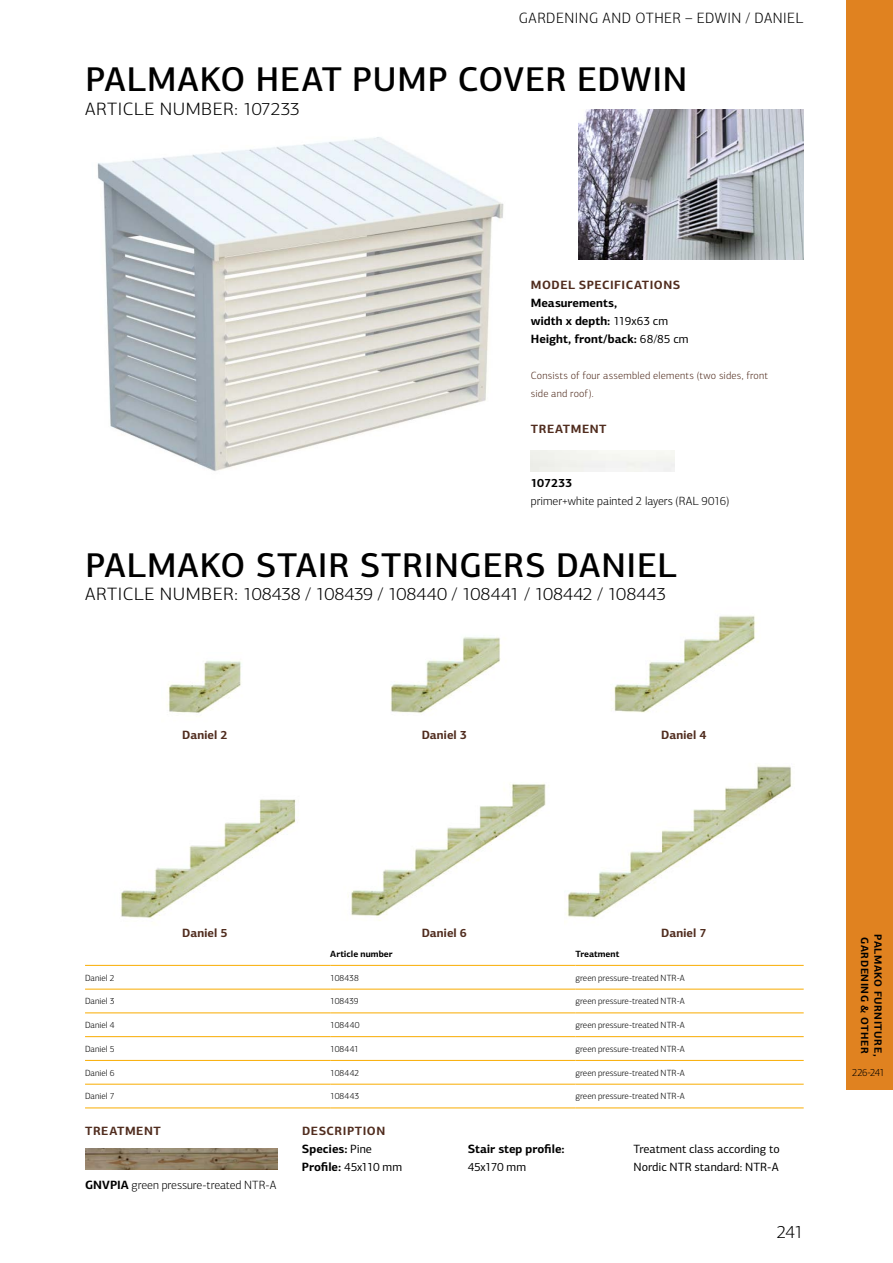
<style>
.page{position:relative;width:893px;height:1263px;background:#fff}
.page>*{position:absolute;margin:0;border:0;box-sizing:border-box;transform-origin:0 0}
.t1{font:500 34.5px "PF Centro Sans Pro";letter-spacing:.02em;color:#000}
.t2{font:300 18px "PF Centro Sans Pro";color:#000;scale:1.05 1}
.t3{font:300 18px "PF Centro Sans Pro";letter-spacing:.02em;color:#000;scale:1.05 1}
.t4{font:300 18px "PF Centro Sans Pro";color:#000}
.t5{font:300 15px "PF Centro Sans Pro";letter-spacing:.03em;color:#000}
.t6{font:700 12px/18px "PF Centro Sans Pro";color:#000}
.t7{font:300 12px "PF Centro Sans Pro";letter-spacing:-.005em;color:#000}
.t8{font:12px/18px "PF Centro Sans Pro";letter-spacing:-.005em;color:#000}
.t9{font:700 12px "PF Centro Sans Pro";color:#502c1e}
.t10{font:700 12px/18px "PF Centro Sans Pro";letter-spacing:.02em;color:#000}
.t11{font:700 12px "PF Centro Sans Pro";letter-spacing:.045em;color:#502c1e}
.t12{font:12px "PF Centro Sans Pro";letter-spacing:-.025em;color:#000}
.t13{font:300 10.5px/18px "PF Centro Sans Pro";letter-spacing:.02em;color:#502c1e}
.t14{font:700 10.5px "PF Centro Sans Pro";letter-spacing:.05em;color:#000}
.t15{font:300 10.5px "PF Centro Sans Pro";letter-spacing:-.06em;color:#000;scale:.96 1}
.t16{font:300 9px "PF Centro Sans Pro";color:#000}
.t17{font:700 9px "PF Centro Sans Pro";letter-spacing:.005em;color:#000}
.s1{font-weight:400}
.s2{color:#502c1e}
.s3{font-weight:700}
</style>
<div class="page">
<div style="left:846px;top:0;width:47px;height:1090px;background:#e08220"></div>
<img style="left:97px;top:137px;width:407px;height:334px">
<img style="left:578px;top:109px;width:226px;height:151px">
<img style="left:168px;top:661px;width:73px;height:52px">
<img style="left:120px;top:799px;width:176px;height:120px">
<img style="left:390px;top:637px;width:111px;height:76px">
<img style="left:348px;top:783px;width:198px;height:138px">
<img style="left:614px;top:615px;width:144px;height:98px">
<img style="left:567px;top:765px;width:225px;height:153px">
<hr style="left:85px;top:965px;width:245px;height:1px;background:#f9ac00">
<hr style="left:330px;top:965px;width:245px;height:1px;background:#f9ac00">
<hr style="left:575px;top:965px;width:229px;height:1px;background:#f9ac00">
<hr style="left:85px;top:989px;width:245px;height:1px;background:#f9ac00">
<hr style="left:330px;top:989px;width:245px;height:1px;background:#f9ac00">
<hr style="left:575px;top:989px;width:229px;height:1px;background:#f9ac00">
<hr style="left:85px;top:1013px;width:245px;height:1px;background:#f9ac00">
<hr style="left:330px;top:1013px;width:245px;height:1px;background:#f9ac00">
<hr style="left:575px;top:1013px;width:229px;height:1px;background:#f9ac00">
<hr style="left:85px;top:1036px;width:245px;height:1px;background:#f9ac00">
<hr style="left:330px;top:1036px;width:245px;height:1px;background:#f9ac00">
<hr style="left:575px;top:1036px;width:229px;height:1px;background:#f9ac00">
<hr style="left:85px;top:1060px;width:245px;height:1px;background:#f9ac00">
<hr style="left:85px;top:1108px;width:245px;height:1px;background:#f9ac00">
<hr style="left:330px;top:1060px;width:245px;height:1px;background:#f9ac00">
<hr style="left:330px;top:1108px;width:245px;height:1px;background:#f9ac00">
<hr style="left:575px;top:1060px;width:229px;height:1px;background:#f9ac00">
<hr style="left:575px;top:1108px;width:229px;height:1px;background:#f9ac00">
<hr style="left:85px;top:1084px;width:245px;height:1px;background:#f9ac00">
<hr style="left:330px;top:1084px;width:245px;height:1px;background:#f9ac00">
<hr style="left:575px;top:1084px;width:229px;height:1px;background:#f9ac00">
<img style="left:85px;top:1148px;width:192px;height:21px">
<h3 class="t5" style="left:519px;top:9px;width:286px">GARDENING AND OTHER – EDWIN / DANIEL</h3>
<h1 class="t1" style="left:85px;top:58px;width:603px">PALMAKO HEAT PUMP COVER EDWIN</h1>
<h2 class="t3" style="left:85px;top:98px;width:206px">ARTICLE NUMBER: 107233</h2>
<h3 class="t11" style="left:531px;top:278px;width:151px">MODEL SPECIFICATIONS</h3>
<h3 class="t6" style="left:531px;top:294px;width:159px">Measurements,<br>width x depth: <span class="s1">119x63 cm<br></span>Height, front/back: <span class="s1">68/85 cm</span></h3>
<p class="t13" style="left:531px;top:367px;width:239px">Consists of four assembled elements (two sides, front side and roof).</p>
<h3 class="t11" style="left:531px;top:422px;width:77px">TREATMENT</h3>
<h3 class="t6" style="left:531px;top:474px;width:43px">107233</h3>
<h3 class="t7" style="left:531px;top:494px;width:200px">primer+white painted 2 layers (RAL 9016)</h3>
<h1 class="t1" style="left:85px;top:544px;width:593px">PALMAKO STAIR STRINGERS DANIEL</h1>
<h2 class="t2" style="left:85px;top:584px;width:555px">ARTICLE NUMBER: 108438 / 108439 / 108440 / 108441 / 108442 / 108443</h2>
<h3 class="t9" style="left:182px;top:728px;width:47px">Daniel 2</h3>
<h3 class="t9" style="left:422px;top:728px;width:47px">Daniel 3</h3>
<h3 class="t9" style="left:661px;top:728px;width:47px">Daniel 4</h3>
<h3 class="t9" style="left:182px;top:926px;width:47px">Daniel 5</h3>
<h3 class="t9" style="left:422px;top:926px;width:47px">Daniel 6</h3>
<p class="t17" style="left:330px;top:948px;width:64px">Article number</p>
<p class="t17" style="left:575px;top:948px;width:45px">Treatment</p>
<h3 class="t9" style="left:661px;top:926px;width:47px">Daniel 7</h3>
<p class="t16" style="left:85px;top:972px;width:31px">Daniel 2</p>
<p class="t16" style="left:330px;top:972px;width:30px">108438</p>
<p class="t16" style="left:575px;top:972px;width:111px">green pressure-treated NTR-A</p>
<p class="t16" style="left:85px;top:996px;width:31px">Daniel 3</p>
<p class="t16" style="left:330px;top:996px;width:30px">108439</p>
<p class="t16" style="left:575px;top:996px;width:111px">green pressure-treated NTR-A</p>
<p class="t16" style="left:85px;top:1020px;width:31px">Daniel 4</p>
<p class="t16" style="left:330px;top:1020px;width:31px">108440</p>
<p class="t16" style="left:575px;top:1020px;width:111px">green pressure-treated NTR-A</p>
<p class="t16" style="left:85px;top:1044px;width:31px">Daniel 5</p>
<p class="t16" style="left:330px;top:1044px;width:30px">108441</p>
<p class="t16" style="left:575px;top:1044px;width:111px">green pressure-treated NTR-A</p>
<p class="t16" style="left:85px;top:1067px;width:31px">Daniel 6</p>
<p class="t16" style="left:330px;top:1067px;width:30px">108442</p>
<p class="t16" style="left:575px;top:1067px;width:111px">green pressure-treated NTR-A</p>
<p class="t16" style="left:85px;top:1091px;width:31px">Daniel 7</p>
<p class="t16" style="left:330px;top:1091px;width:30px">108443</p>
<p class="t16" style="left:575px;top:1091px;width:111px">green pressure-treated NTR-A</p>
<h3 class="t10" style="left:302px;top:1122px;width:102px"><span class="s2">DESCRIPTION<br></span>Species: <span class="s1">Pine<br></span>Profile: <span class="s1">45x110 mm</span></h3>
<h3 class="t11" style="left:85px;top:1124px;width:77px">TREATMENT</h3>
<h3 class="t6" style="left:468px;top:1140px;width:98px">Stair step profile:</h3>
<h3 class="t12" style="left:468px;top:1160px;width:60px">45x170 mm</h3>
<h3 class="t8" style="left:634px;top:1140px;width:148px">Treatment class according to<br>Nordic NTR standard: NTR-A</h3>
<h3 class="t7" style="left:85px;top:1178px;width:193px"><span class="s3">GNVPIA</span> green pressure-treated NTR-A</h3>
<h2 class="t4" style="left:777px;top:1222px;width:28px">241</h2>
<p class="t14" style="left:871px;top:937px;width:118px;rotate:90deg">GARDENING &amp; OTHER</p>
<p class="t14" style="left:885px;top:934px;width:124px;rotate:90deg">PALMAKO FURNITURE,</p>
<p class="t15" style="left:852px;top:1066px;width:35px">226-241</p>
</div>
